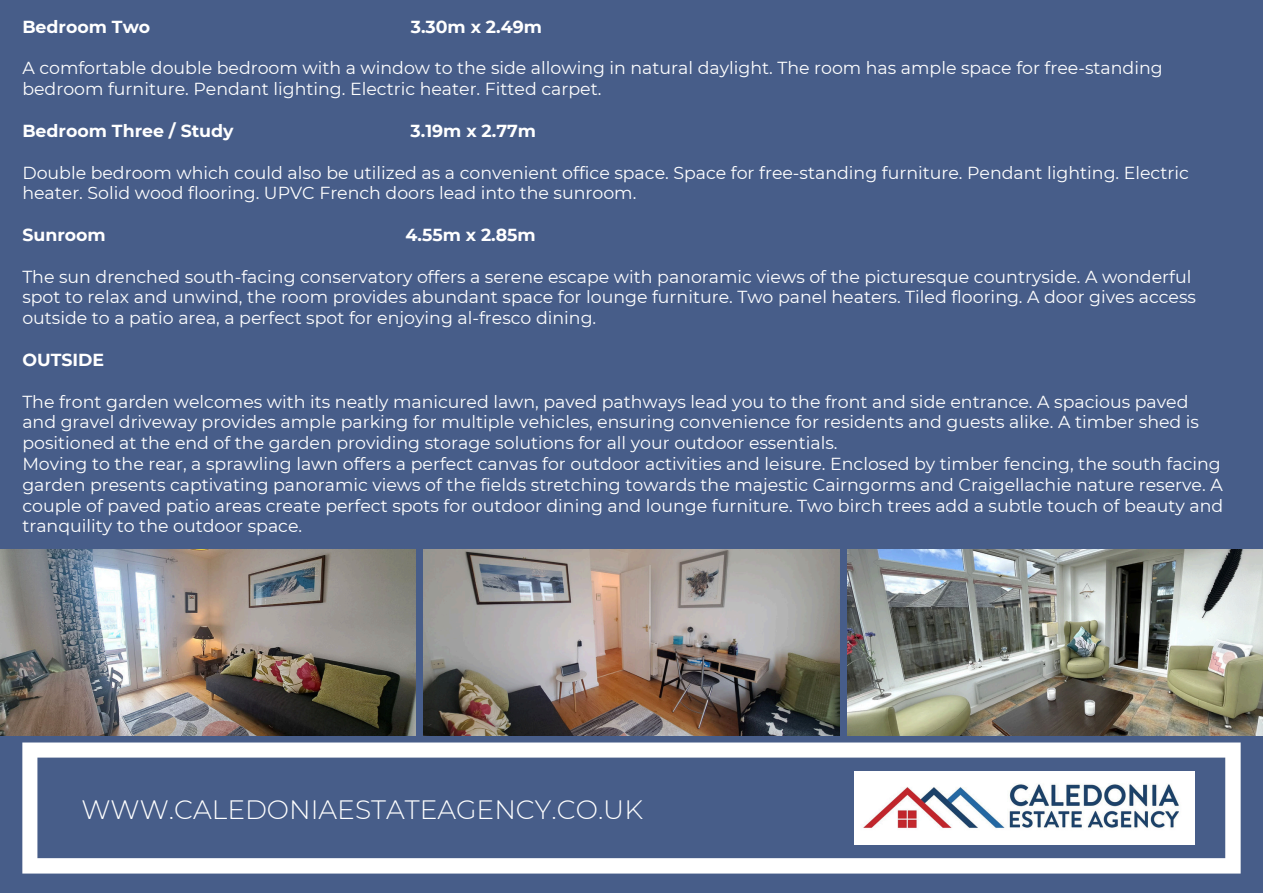
<style>
.page{position:relative;width:1263px;height:893px;background:#fff}
.page>*{position:absolute;margin:0;border:0;box-sizing:border-box;transform-origin:0 0}
.t1{font:300 26.55px "Montserrat";color:#fff}
.t2{font:17.4px/20.9px "Montserrat";color:#fff}
.t3{font:700 17.4px "Montserrat";color:#fff}
</style>
<div class="page">
<svg style="left:0;top:559px;width:1263px;height:334px;background:#4b5e85"></svg>
<div style="left:0;top:0;width:1263px;height:559px;background:#475d89"></div>
<div style="left:167px;top:764px;width:924px;height:120px;background:#475d89"></div>
<svg style="left:22px;top:742px;width:1218px;height:131px"></svg>
<img style="left:854px;top:771px;width:341px;height:73px">
<img style="left:0;top:549px;width:416px;height:186px">
<img style="left:424px;top:549px;width:415px;height:186px">
<img style="left:847px;top:549px;width:416px;height:186px">
<p class="t3" style="left:22px;top:16px;width:129px">Bedroom Two</p>
<p class="t3" style="left:411px;top:16px;width:133px">3.30m x 2.49m</p>
<h3 class="t2" style="left:22px;top:58px;width:1142px">A comfortable double bedroom with a window to the side allowing in natural daylight. The room has ample space for free-standing bedroom furniture. Pendant lighting. Electric heater. Fitted carpet.</h3>
<p class="t3" style="left:22px;top:120px;width:213px">Bedroom Three / Study</p>
<p class="t3" style="left:410px;top:120px;width:127px">3.19m x 2.77m</p>
<h3 class="t2" style="left:22px;top:162px;width:1168px">Double bedroom which could also be utilized as a convenient office space. Space for free-standing furniture. Pendant lighting. Electric heater. Solid wood flooring. UPVC French doors lead into the sunroom.</h3>
<p class="t3" style="left:22px;top:224px;width:85px">Sunroom</p>
<p class="t3" style="left:405px;top:224px;width:132px">4.55m x 2.85m</p>
<h2 class="t2" style="left:22px;top:266px;width:1175px">The sun drenched south-facing conservatory offers a serene escape with panoramic views of the picturesque countryside. A wonderful spot to relax and unwind, the room provides abundant space for lounge furniture. Two panel heaters. Tiled flooring. A door gives access outside to a patio area, a perfect spot for enjoying al-fresco dining.</h2>
<p class="t3" style="left:22px;top:349px;width:83px">OUTSIDE</p>
<p class="t2" style="left:22px;top:391px;width:1178px">The front garden welcomes with its neatly manicured lawn, paved pathways lead you to the front and side entrance. A spacious paved and gravel driveway provides ample parking for multiple vehicles, ensuring convenience for residents and guests alike. A timber shed is positioned at the end of the garden providing storage solutions for all your outdoor essentials.</p>
<p class="t2" style="left:22px;top:453px;width:1202px">Moving to the rear, a sprawling lawn offers a perfect canvas for outdoor activities and leisure. Enclosed by timber fencing, the south facing garden presents captivating panoramic views of the fields stretching towards the majestic Cairngorms and Craigellachie nature reserve. A couple of paved patio areas create perfect spots for outdoor dining and lounge furniture. Two birch trees add a subtle touch of beauty and tranquility to the outdoor space.</p>
<p class="t1" style="left:82px;top:793px;width:563px">WWW.CALEDONIAESTATEAGENCY.CO.UK</p>
</div>
